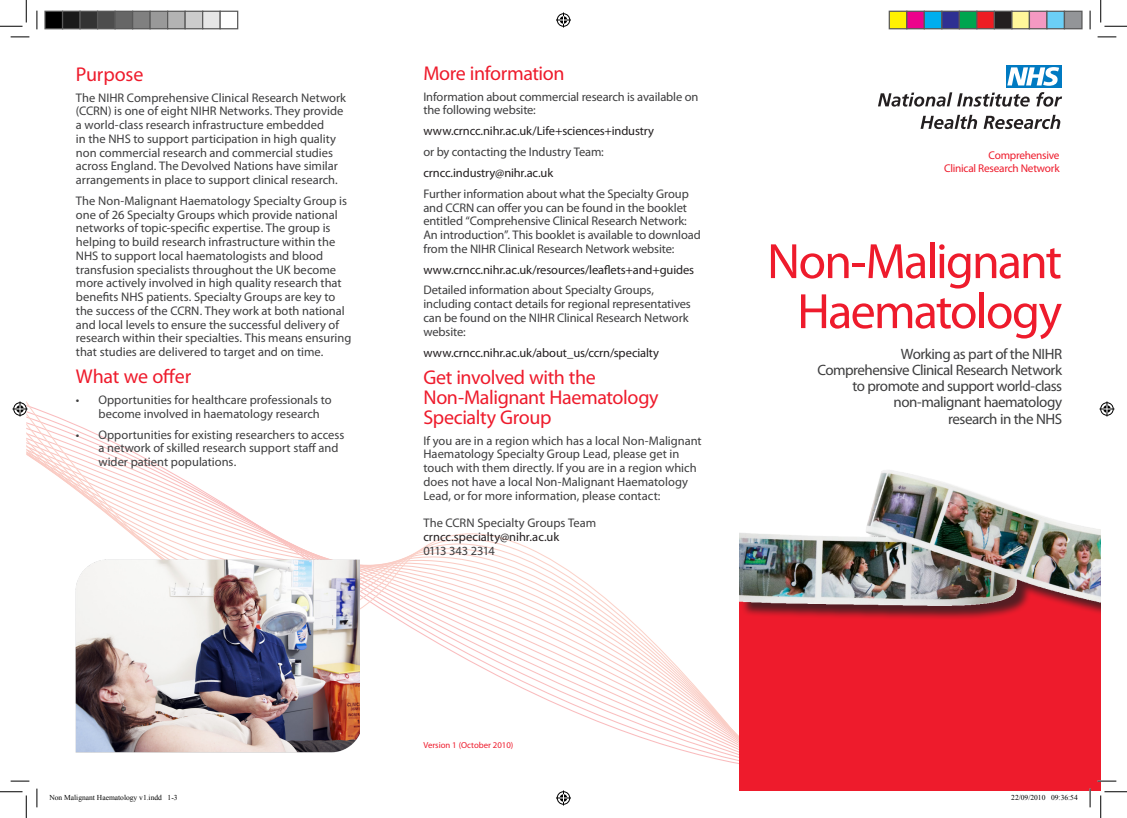
<style>
.page{position:relative;width:1127px;height:818px;background:#fff}
.page>*{position:absolute;margin:0;border:0;box-sizing:border-box;transform-origin:0 0}
.t1{font:50px/50px "Myriad Pro";letter-spacing:-.035em;color:#ee1b2c;text-align:right}
.bullets{font:20px/20px "Myriad Pro";letter-spacing:-.02em;color:#ee1b2c}
.t2{font:15px/16.2px "Myriad Pro";letter-spacing:-.035em;color:#3e3e3f;text-align:right}
.t3{font:12.5px/13.8px "Myriad Pro";letter-spacing:-.005em;color:#3e3e3f}
.t4{font:12.5px "Myriad Pro";letter-spacing:-.01em;color:#231f20}
.t5{font:12.5px "Myriad Pro";letter-spacing:-.05em;color:#3e3e3f}
.t6{font:11.25px "Myriad Pro";letter-spacing:-.02em;color:#ee1b2c}
.t7{font:8.75px "Myriad Pro";color:#ee1b2c}
.t8{font:7.5px "Times New Roman";color:#000}
</style>
<div class="page">
<svg style="left:26px;top:404px;width:712px;height:378px"></svg>
<div style="left:738px;top:562px;width:362px;height:229px;background:#ee1b2c"></div>
<img style="left:738px;top:470px;width:362px;height:148px">
<img style="left:76px;top:560px;width:283px;height:192px">
<svg style="left:878px;top:92px;width:151px;height:15px"></svg>
<svg style="left:1036px;top:92px;width:25px;height:15px"></svg>
<svg style="left:920px;top:115px;width:56px;height:14px"></svg>
<svg style="left:983px;top:115px;width:77px;height:14px"></svg>
<div style="left:1005px;top:65px;width:55px;height:23px;background:#007ac2"></div>
<svg style="left:1007px;top:67px;width:51px;height:19px"></svg>
<svg style="left:11px;top:36px;width:18px;height:2px"></svg>
<svg style="left:1097px;top:36px;width:18px;height:2px"></svg>
<svg style="left:11px;top:780px;width:18px;height:2px"></svg>
<svg style="left:1097px;top:780px;width:18px;height:2px"></svg>
<svg style="left:36px;top:11px;width:2px;height:18px"></svg>
<svg style="left:36px;top:788px;width:2px;height:19px"></svg>
<svg style="left:1089px;top:11px;width:1px;height:18px"></svg>
<svg style="left:1089px;top:788px;width:1px;height:19px"></svg>
<svg style="left:0;top:0;width:27px;height:27px"></svg>
<svg style="left:0;top:791px;width:27px;height:27px"></svg>
<svg style="left:1100px;top:0;width:26px;height:27px"></svg>
<svg style="left:1100px;top:791px;width:26px;height:27px"></svg>
<svg style="left:556px;top:13px;width:15px;height:15px"></svg>
<svg style="left:556px;top:790px;width:15px;height:15px"></svg>
<svg style="left:13px;top:401px;width:15px;height:15px"></svg>
<svg style="left:1099px;top:401px;width:15px;height:15px"></svg>
<div style="left:45px;top:11px;width:18px;height:18px;background:#000"></div>
<div style="left:44px;top:11px;width:19px;height:18px;border:1px solid #595959"></div>
<div style="left:63px;top:11px;width:17px;height:18px;background:#1a1a1a"></div>
<div style="left:62px;top:11px;width:19px;height:18px;border:1px solid #595959"></div>
<div style="left:80px;top:11px;width:18px;height:18px;background:#333"></div>
<div style="left:79px;top:11px;width:19px;height:18px;border:1px solid #595959"></div>
<div style="left:98px;top:11px;width:17px;height:18px;background:#4d4d4d"></div>
<div style="left:97px;top:11px;width:19px;height:18px;border:1px solid #595959"></div>
<div style="left:115px;top:11px;width:18px;height:18px;background:#666"></div>
<div style="left:114px;top:11px;width:19px;height:18px;border:1px solid #595959"></div>
<div style="left:133px;top:11px;width:17px;height:18px;background:#808080"></div>
<div style="left:132px;top:11px;width:19px;height:18px;border:1px solid #595959"></div>
<div style="left:150px;top:11px;width:18px;height:18px;background:#999"></div>
<div style="left:149px;top:11px;width:19px;height:18px;border:1px solid #595959"></div>
<div style="left:168px;top:11px;width:17px;height:18px;background:#b3b3b3"></div>
<div style="left:167px;top:11px;width:19px;height:18px;border:1px solid #595959"></div>
<div style="left:185px;top:11px;width:18px;height:18px;background:#ccc"></div>
<div style="left:184px;top:11px;width:19px;height:18px;border:1px solid #595959"></div>
<div style="left:203px;top:11px;width:17px;height:18px;background:#e6e6e6"></div>
<div style="left:202px;top:11px;width:19px;height:18px;border:1px solid #595959"></div>
<div style="left:219px;top:11px;width:19px;height:18px;border:1px solid #595959"></div>
<div style="left:889px;top:11px;width:17px;height:18px;background:#fff101"></div>
<div style="left:888px;top:11px;width:19px;height:18px;border:1px solid #595959"></div>
<div style="left:906px;top:11px;width:18px;height:18px;background:#ed028c"></div>
<div style="left:905px;top:11px;width:19px;height:18px;border:1px solid #595959"></div>
<div style="left:924px;top:11px;width:17px;height:18px;background:#00aeef"></div>
<div style="left:923px;top:11px;width:19px;height:18px;border:1px solid #595959"></div>
<div style="left:941px;top:11px;width:18px;height:18px;background:#2e3092"></div>
<div style="left:940px;top:11px;width:19px;height:18px;border:1px solid #595959"></div>
<div style="left:959px;top:11px;width:17px;height:18px;background:#00a54f"></div>
<div style="left:958px;top:11px;width:19px;height:18px;border:1px solid #595959"></div>
<div style="left:976px;top:11px;width:18px;height:18px;background:#ee1d23"></div>
<div style="left:975px;top:11px;width:19px;height:18px;border:1px solid #595959"></div>
<div style="left:994px;top:11px;width:17px;height:18px;background:#231f20"></div>
<div style="left:993px;top:11px;width:19px;height:18px;border:1px solid #595959"></div>
<div style="left:1011px;top:11px;width:18px;height:18px;background:#fff79a"></div>
<div style="left:1010px;top:11px;width:19px;height:18px;border:1px solid #595959"></div>
<div style="left:1029px;top:11px;width:17px;height:18px;background:#f499c2"></div>
<div style="left:1028px;top:11px;width:19px;height:18px;border:1px solid #595959"></div>
<div style="left:1046px;top:11px;width:18px;height:18px;background:#6bcff6"></div>
<div style="left:1045px;top:11px;width:19px;height:18px;border:1px solid #595959"></div>
<div style="left:1064px;top:11px;width:17px;height:18px;background:#939598"></div>
<div style="left:1063px;top:11px;width:19px;height:18px;border:1px solid #595959"></div>
<p class="bullets" style="left:76px;top:64px;width:69px">Purpose</p>
<p class="t3" style="left:76px;top:90px;width:272px">The NIHR Comprehensive Clinical Research Network (CCRN) is one of eight NIHR Networks. They provide a world-class research infrastructure embedded<br>in the NHS to support participation in high quality non commercial research and commercial studies across England. The Devolved Nations have similar arrangements in place to support clinical research.</p>
<p class="t3" style="left:76px;top:194px;width:277px">The Non-Malignant Haematology Specialty Group is one of 26 Specialty Groups which provide national networks of topic-specific expertise. The group is helping to build research infrastructure within the NHS to support local haematologists and blood transfusion specialists throughout the UK become more actively involved in high quality research that benefits NHS patients. Specialty Groups are key to the success of the CCRN. They work at both national and local levels to ensure the successful delivery of research within their specialties. This means ensuring that studies are delivered to target and on time.</p>
<p class="bullets" style="left:76px;top:366px;width:117px">What we offer</p>
<p class="t3" style="left:98px;top:393px;width:234px;text-indent:-22px">• Opportunities for healthcare professionals to become involved in haematology research</p>
<p class="t3" style="left:98px;top:427px;width:247px;text-indent:-22px">• Opportunities for existing researchers to access a network of skilled research support staff and wider patient populations.</p>
<p class="bullets" style="left:423px;top:63px;width:143px">More information</p>
<p class="t3" style="left:423px;top:89px;width:276px">Information about commercial research is available on the following website:</p>
<p class="t4" style="left:423px;top:123px;width:232px">www.crncc.nihr.ac.uk/Life+sciences+industry</p>
<p class="t3" style="left:423px;top:145px;width:182px">or by contacting the Industry Team:</p>
<p class="t4" style="left:423px;top:165px;width:131px">crncc.industry@nihr.ac.uk</p>
<p class="t3" style="left:423px;top:187px;width:279px">Further information about what the Specialty Group and CCRN can offer you can be found in the booklet entitled “Comprehensive Clinical Research Network:<br>An introduction”. This booklet is available to download from the NIHR Clinical Research Network website:</p>
<p class="t4" style="left:423px;top:262px;width:272px">www.crncc.nihr.ac.uk/resources/leaflets+and+guides</p>
<p class="t3" style="left:423px;top:283px;width:269px">Detailed information about Specialty Groups, including contact details for regional representatives can be found on the NIHR Clinical Research Network website:</p>
<p class="t4" style="left:423px;top:345px;width:237px">www.crncc.nihr.ac.uk/about_us/ccrn/specialty</p>
<p class="bullets" style="left:423px;top:367px;width:237px">Get involved with the<br>Non-Malignant Haematology<br>Specialty Group</p>
<p class="t3" style="left:423px;top:433px;width:280px">If you are in a region which has a local Non-Malignant Haematology Specialty Group Lead, please get in touch with them directly. If you are in a region which does not have a local Non-Malignant Haematology Lead, or for more information, please contact:</p>
<p class="t3" style="left:423px;top:516px;width:174px">The CCRN Specialty Groups Team</p>
<p class="t4" style="left:423px;top:529px;width:137px">crncc.specialty@nihr.ac.uk</p>
<p class="t5" style="left:423px;top:543px;width:73px">0113 343 2314</p>
<p class="t6" style="left:988px;top:148px;width:73px">Comprehensive</p>
<p class="t6" style="left:943px;top:162px;width:117px">Clinical Research Network</p>
<p class="t1" style="left:767px;top:235px;width:296px">Non-Malignant<br>Haematology</p>
<p class="t2" style="left:817px;top:345px;width:246px">Working as part of the NIHR<br>Comprehensive Clinical Research Network to promote and support world-class non-malignant haematology<br>research in the NHS</p>
<p class="t7" style="left:423px;top:739px;width:91px">Version 1 (October 2010)</p>
<p class="t8" style="left:49px;top:792px;width:130px">Non Malignant Haematology v1.indd 1-3</p>
<p class="t8" style="left:1010px;top:792px;width:68px">22/09/2010 09:36:54</p>
</div>
